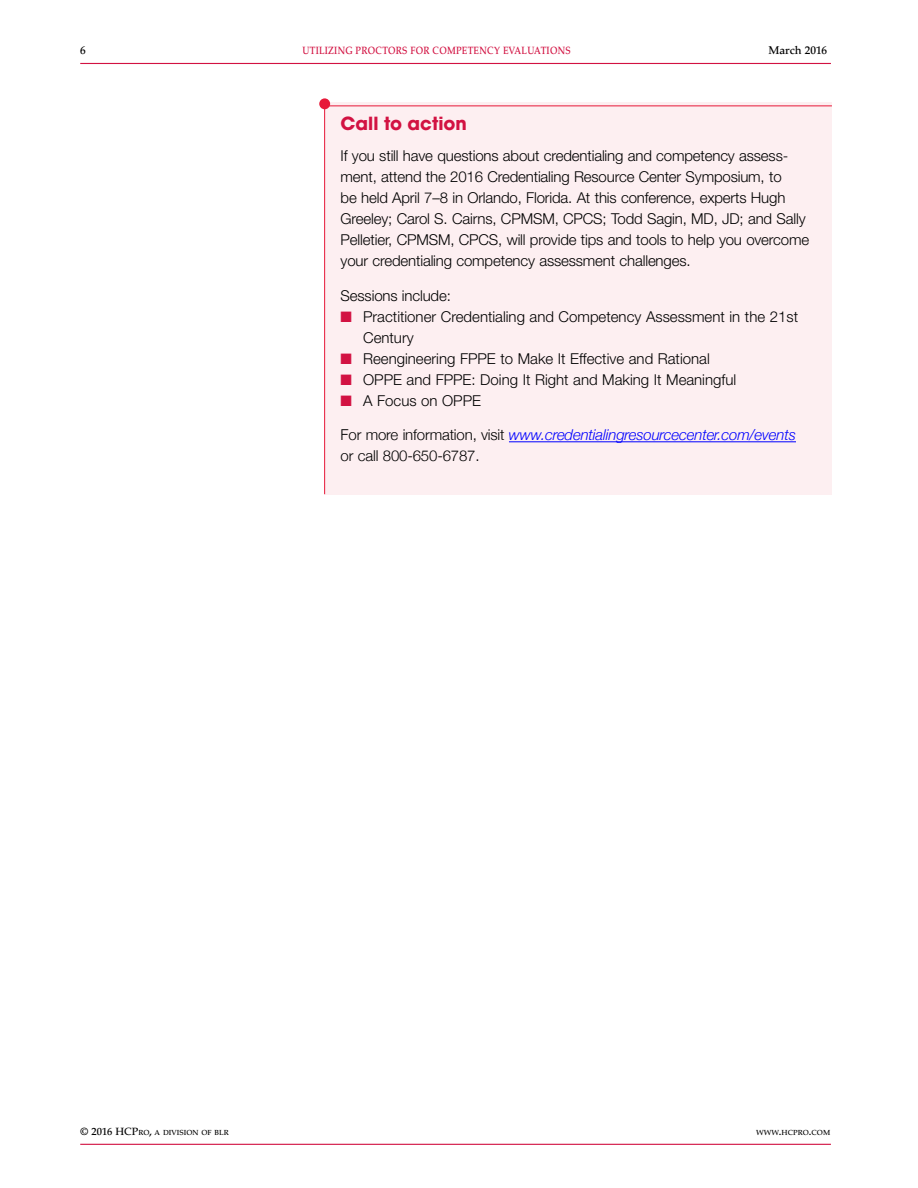
<style>
.page{position:relative;width:918px;height:1188px;background:#fff}
.page>*{position:absolute;margin:0;border:0;box-sizing:border-box;transform-origin:0 0}
.t1{font:700 18px "ITC Avant Garde Std";color:#d21242}
.t2{font:300 15px/21px "Helvetica Neue LT Std";letter-spacing:-.01em;color:#000}
.t3{font:300 15px/21px "Helvetica Neue";letter-spacing:-.01em;color:#000}
.t4{font:500 11.25px "Palatino LT Std";color:#000}
.t5{font:500 10.5px "Palatino LT Std";letter-spacing:.03em;color:#d21242;scale:.85 1}
.t6{font:500 7.35px "Palatino LT Std";color:#000}
.s1{color:#d21242}
.s2{font-style:italic;color:#00f}
.s3{font-size:10.5px}
</style>
<div class="page">
<hr style="left:80px;top:63px;width:751px;height:1px;background:#d21242">
<hr style="left:80px;top:1144px;width:751px;height:1px;background:#d21242">
<div style="left:325px;top:103px;width:507px;height:392px;background:#fdeff1"></div>
<hr style="left:324px;top:102px;width:1px;height:392px;background:#e71939">
<hr style="left:324px;top:106px;width:508px;height:1px;background:#e71939">
<div style="left:319px;top:98px;width:11px;height:11px;background:#e71939;border-radius:50%"></div>
<hr style="left:509px;top:441px;width:287px;height:1px;background:#00f">
<p class="t4" style="left:80px;top:44px;width:7px">6</p>
<p class="t5" style="left:302px;top:44px;width:317px">UTILIZING PROCTORS FOR COMPETENCY EVALUATIONS</p>
<p class="t4" style="left:768px;top:44px;width:60px">March 2016</p>
<p class="t1" style="left:341px;top:111px;width:128px">Call to action</p>
<p class="t2" style="left:341px;top:145px;width:470px">If you still have questions about credentialing and competency assess&shy;ment, attend the 2016 Credentialing Resource Center Symposium, to<br>be held April 7–8 in Orlando, Florida. At this conference, experts Hugh Greeley; Carol S. Cairns, CPMSM, CPCS; Todd Sagin, MD, JD; and Sally Pelletier, CPMSM, CPCS, will provide tips and tools to help you overcome your credentialing competency assessment challenges.</p>
<p class="t2" style="left:341px;top:285px;width:112px">Sessions include:</p>
<p class="t2" style="left:363px;top:306px;width:436px;text-indent:-22px"><span class="s1">■</span> Practitioner Credentialing and Competency Assessment in the 21st<br>Century</p>
<p class="t2" style="left:341px;top:348px;width:371px"><span class="s1">■</span> Reengineering FPPE to Make It Effective and Rational</p>
<p class="t2" style="left:341px;top:369px;width:397px"><span class="s1">■</span> OPPE and FPPE: Doing It Right and Making It Meaningful</p>
<p class="t2" style="left:341px;top:390px;width:142px"><span class="s1">■</span> A Focus on OPPE</p>
<p class="t3" style="left:341px;top:423px;width:457px">For more information, visit <span class="s2">www.credentialingresourcecenter.com/events </span>or call 800-650-6787.</p>
<p class="t6" style="left:80px;top:1128px;width:150px"><span class="s3">© 2016 HCP</span>RO<span class="s3">,</span> A DIVISION OF BLR</p>
<p class="t6" style="left:756px;top:1128px;width:32px">WWW<span class="s3">.</span>HCP</p>
<p class="t6" style="left:798px;top:1128px;width:34px">RO<span class="s3">.</span>COM</p>
</div>
